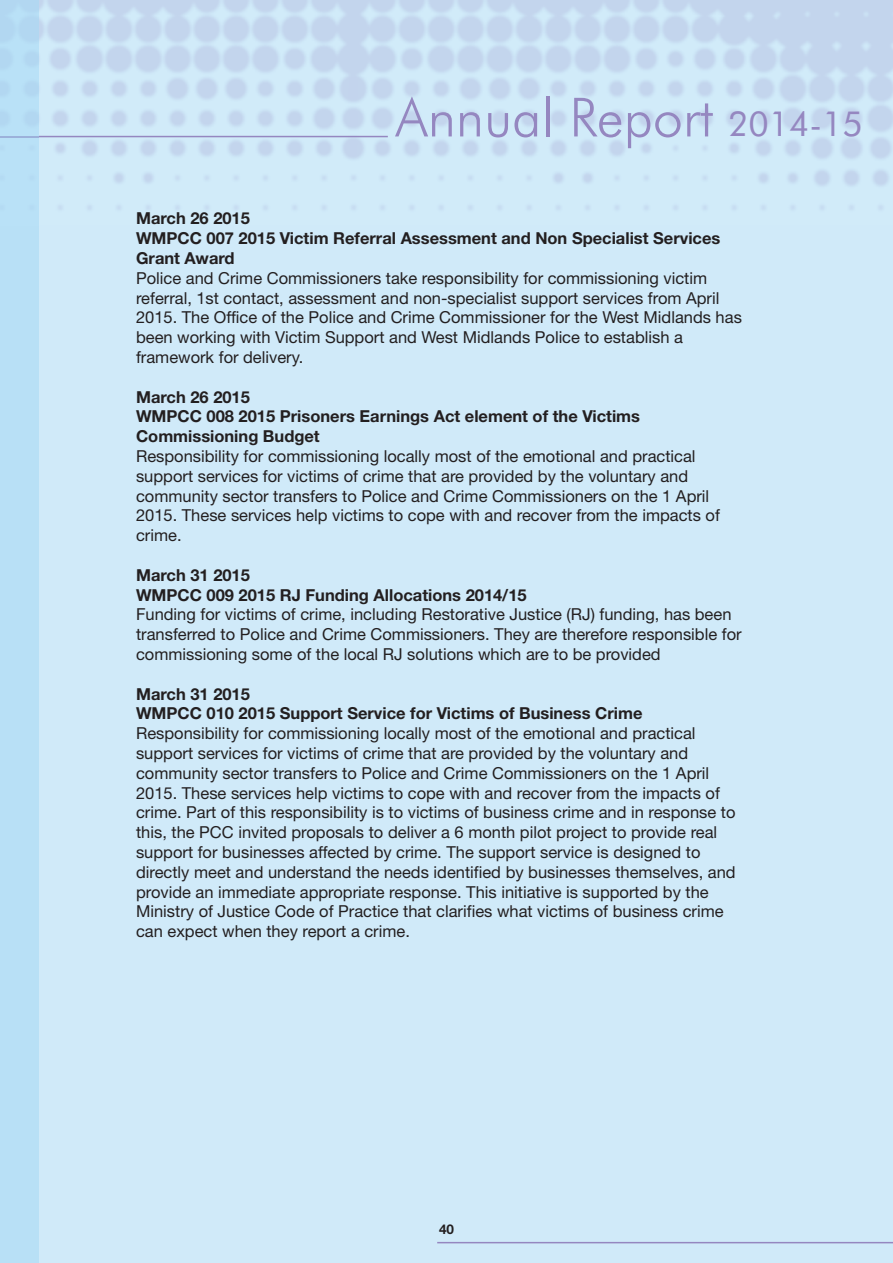
<style>
.page{position:relative;width:893px;height:1263px;background:#d0eaf9}
.page>*{position:absolute;margin:0;border:0;box-sizing:border-box;transform-origin:0 0}
.t1{font:300 54px "Futura BT";color:#9587c0}
.t2{font:16.5px/19.8px "Helvetica Neue LT";color:#231f20}
.t3{font:700 16.5px/19.8px "Helvetica Neue LT";color:#231f20}
.t4{font:700 13.5px "Helvetica Neue LT";color:#231f20}
.s1{font-weight:400;font-size:34.5px}
</style>
<div class="page">
<hr style="left:0;top:136px;width:388px;height:1px;background:#9587c0">
<hr style="left:437px;top:1242px;width:456px;height:1px;background:#9587c0">
<div style="left:0;top:225px;width:38px;height:1038px;background:#b8e0f6"></div>
<hr style="left:0;top:136px;width:38px;height:1px;background:#9cb1da">
<h1 class="t1" style="left:395px;top:96px;width:469px">Annual Report <span class="s1">2014-15</span></h1>
<p class="t3" style="left:136px;top:210px;width:586px">March 26 2015<br>WMPCC 007 2015 Victim Referral Assessment and Non Specialist Services<br>Grant Award</p>
<p class="t2" style="left:136px;top:270px;width:607px">Police and Crime Commissioners take responsibility for commissioning victim referral, 1st contact, assessment and non-specialist support services from April 2015. The Office of the Police and Crime Commissioner for the West Midlands has been working with Victim Support and West Midlands Police to establish a framework for delivery.</p>
<p class="t3" style="left:136px;top:388px;width:505px">March 26 2015<br>WMPCC 008 2015 Prisoners Earnings Act element of the Victims<br>Commissioning Budget</p>
<p class="t2" style="left:136px;top:448px;width:585px">Responsibility for commissioning locally most of the emotional and practical support services for victims of crime that are provided by the voluntary and community sector transfers to Police and Crime Commissioners on the 1 April 2015. These services help victims to cope with and recover from the impacts of crime.</p>
<p class="t3" style="left:136px;top:566px;width:392px">March 31 2015<br>WMPCC 009 2015 RJ Funding Allocations 2014/15</p>
<p class="t2" style="left:136px;top:606px;width:607px">Funding for victims of crime, including Restorative Justice (RJ) funding, has been transferred to Police and Crime Commissioners. They are therefore responsible for commissioning some of the local RJ solutions which are to be provided</p>
<p class="t3" style="left:136px;top:685px;width:508px">March 31 2015<br>WMPCC 010 2015 Support Service for Victims of Business Crime</p>
<p class="t2" style="left:136px;top:725px;width:601px">Responsibility for commissioning locally most of the emotional and practical support services for victims of crime that are provided by the voluntary and community sector transfers to Police and Crime Commissioners on the 1 April 2015. These services help victims to cope with and recover from the impacts of crime. Part of this responsibility is to victims of business crime and in response to this, the PCC invited proposals to deliver a 6 month pilot project to provide real support for businesses affected by crime. The support service is designed to directly meet and understand the needs identified by businesses themselves, and provide an immediate appropriate response. This initiative is supported by the Ministry of Justice Code of Practice that clarifies what victims of business crime can expect when they report a crime.</p>
<p class="t4" style="left:439px;top:1224px;width:16px">40</p>
</div>
